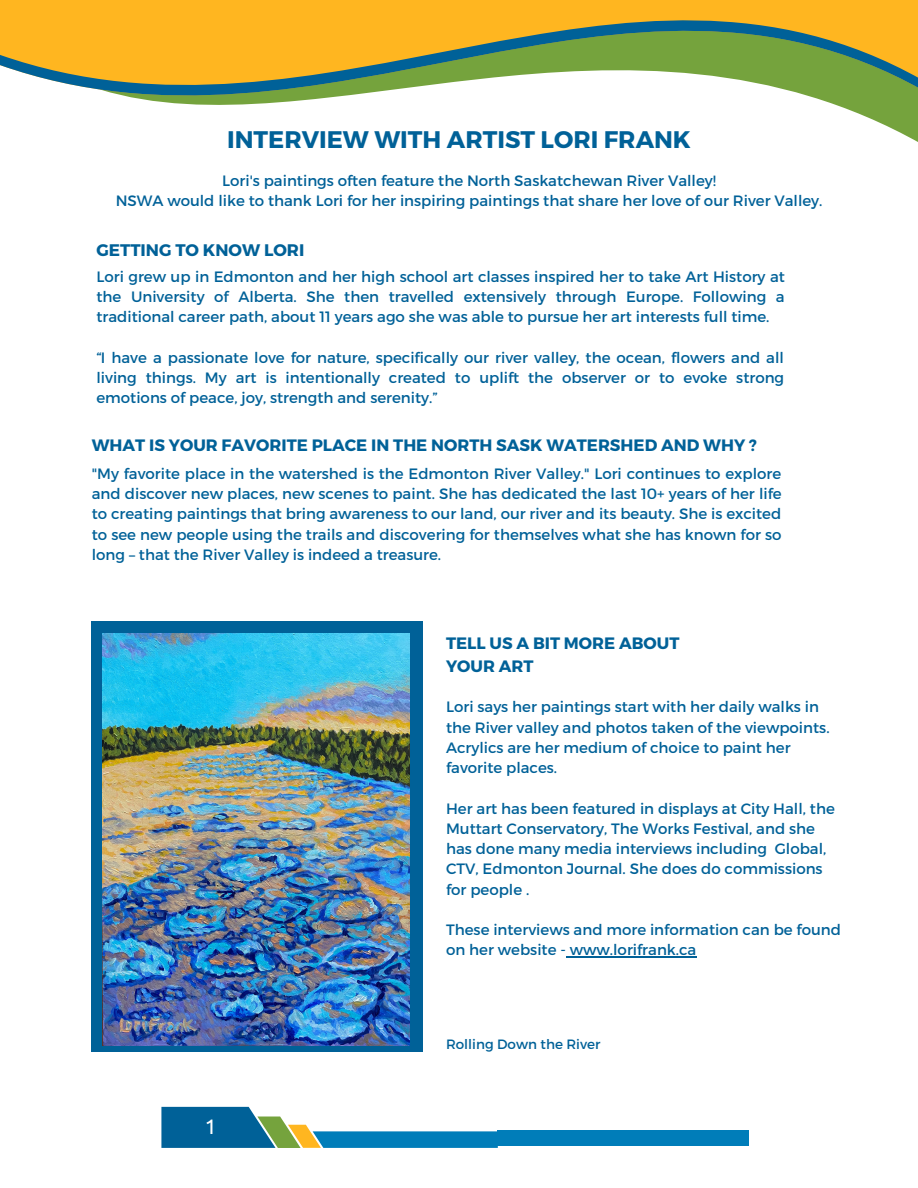
<style>
.page{position:relative;width:918px;height:1188px;background:#fff}
.page>*{position:absolute;margin:0;border:0;box-sizing:border-box;transform-origin:0 0}
.t1{font:700 24px "Montserrat";color:#006198}
.t2{font:21px "Ubuntu";color:#fff}
.t3{font:700 16.8px "Montserrat";color:#006198}
.t4{font:700 16.5px/22.5px "Montserrat";color:#006198}
.t5{font:15px/20.2px "Montserrat";color:#006198;text-align:justify}
.t6{font:13.5px "Montserrat";color:#006198}
</style>
<div class="page">
<div style="left:92px;top:622px;width:330px;height:430px;background:#006198"></div>
<img style="left:103px;top:633px;width:307px;height:413px">
<div style="left:497px;top:1130px;width:252px;height:16px;background:#007db9"></div>
<svg style="left:161px;top:1107px;width:337px;height:41px"></svg>
<svg style="left:0;top:0;width:918px;height:142px"></svg>
<hr style="left:566px;top:956px;width:130px;height:2px;background:#006198">
<h1 class="t1" style="left:227px;top:124px;width:465px">INTERVIEW WITH ARTIST LORI FRANK</h1>
<p class="t5" style="left:116px;top:170px;width:708px;text-align:center">Lori's paintings often feature the North Saskatchewan River Valley!<br>NSWA would like to thank Lori for her inspiring paintings that share her love of our River Valley.</p>
<p class="t3" style="left:96px;top:239px;width:209px">GETTING TO KNOW LORI</p>
<p class="t5" style="left:96px;top:265px;width:690px">Lori grew up in Edmonton and her high school art classes inspired her to take Art History at the University of Alberta. She then travelled extensively through Europe. Following a traditional career path, about 11 years ago she was able to pursue her art interests full time.</p>
<p class="t5" style="left:96px;top:346px;width:689px">“I have a passionate love for nature, specifically our river valley, the ocean, flowers and all living things. My art is intentionally created to uplift the observer or to evoke strong emotions of peace, joy, strength and serenity.”</p>
<p class="t4" style="left:92px;top:433px;width:667px">WHAT IS YOUR FAVORITE PLACE IN THE NORTH SASK WATERSHED AND WHY ?</p>
<p class="t5" style="left:92px;top:463px;width:691px">"My favorite place in the watershed is the Edmonton River Valley." Lori continues to explore and discover new places, new scenes to paint. She has dedicated the last 10+ years of her life to creating paintings that bring awareness to our land, our river and its beauty. She is excited to see new people using the trails and discovering for themselves what she has known for so long – that the River Valley is indeed a treasure.</p>
<p class="t4" style="left:446px;top:631px;width:235px">TELL US A BIT MORE ABOUT<br>YOUR ART</p>
<p class="t5" style="left:446px;top:696px;width:385px;text-align:left">Lori says her paintings start with her daily walks in the River valley and photos taken of the viewpoints.<br>Acrylics are her medium of choice to paint her favorite places.</p>
<p class="t5" style="left:446px;top:797px;width:390px;text-align:left">Her art has been featured in displays at City Hall, the Muttart Conservatory, The Works Festival, and she has done many media interviews including Global, CTV, Edmonton Journal. She does do commissions for people .</p>
<p class="t5" style="left:446px;top:919px;width:396px">These interviews and more information can be found on her website - www.lorifrank.ca</p>
<h2 class="t2" style="left:205px;top:1114px;width:13px">1</h2>
<p class="t6" style="left:446px;top:1036px;width:156px">Rolling Down the River</p>
</div>
